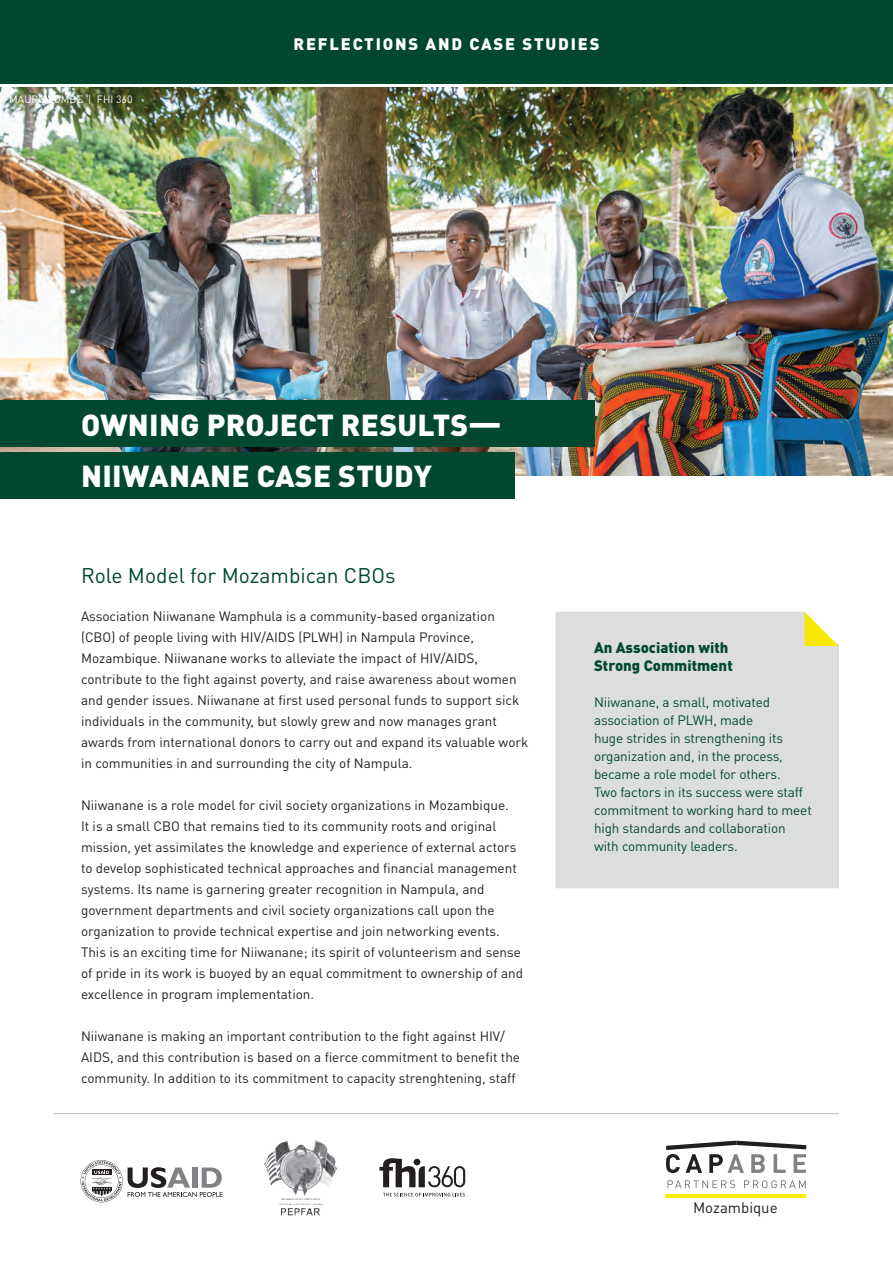
<style>
.page{position:relative;width:893px;height:1263px;background:#fff}
.page>*{position:absolute;margin:0;border:0;box-sizing:border-box;transform-origin:0 0}
.t1{font:900 30px "DINOT";letter-spacing:.01em;color:#fff}
.t2{font:21px "DIN Pro";color:#01482e}
.t3{font:900 16.5px "DINOT";letter-spacing:.11em;color:#fff}
.Sidebar_heading_1{font:900 15px/18px "DIN Pro";color:#01482e}
.t4{font:15px "DINOT";color:#211e1e}
.Body_Copy{font:13.5px/21px "DIN Pro";color:#231f20}
.Sidebar_Body_Copy{font:13.5px/18px "DIN Pro";letter-spacing:-.01em;color:#01482e}
.photo_caption{font:10.5px "DIN Pro";letter-spacing:.01em;color:#fff}
</style>
<div class="page">
<img style="left:0;top:87px;width:893px;height:389px">
<div style="left:0;top:0;width:893px;height:84px;background:#01482e"></div>
<div style="left:0;top:452px;width:515px;height:46px;background:#01482e"></div>
<div style="left:0;top:400px;width:594px;height:47px;background:#01482e"></div>
<hr style="left:54px;top:1113px;width:785px;height:1px;background:#bcbdc0">
<div style="left:555px;top:612px;width:284px;height:276px;background:#dcdddf"></div>
<svg style="left:805px;top:612px;width:34px;height:34px"></svg>
<svg style="left:81px;top:1160px;width:141px;height:42px"></svg>
<svg style="left:665px;top:1140px;width:142px;height:58px"></svg>
<hr style="left:666px;top:1194px;width:140px;height:3px;background:#f9eb0d">
<svg style="left:379px;top:1158px;width:86px;height:29px"></svg>
<svg style="left:383px;top:1193px;width:82px;height:3px"></svg>
<img style="left:264px;top:1140px;width:73px;height:76px">
<p class="photo_caption" style="left:9px;top:92px;width:125px">MAURO VOMBE | FHI 360</p>
<p class="t3" style="left:294px;top:33px;width:307px">REFLECTIONS AND CASE STUDIES</p>
<p class="t1" style="left:81px;top:404px;width:422px">OWNING PROJECT RESULTS—</p>
<p class="t1" style="left:81px;top:455px;width:352px">NIIWANANE CASE STUDY</p>
<p class="t2" style="left:81px;top:561px;width:316px">Role Model for Mozambican CBOs</p>
<p class="Body_Copy" style="left:81px;top:605px;width:449px">Association Niiwanane Wamphula is a community-based organization (CBO) of people living with HIV/AIDS (PLWH) in Nampula Province, Mozambique. Niiwanane works to alleviate the impact of HIV/AIDS, contribute to the fight against poverty, and raise awareness about women and gender issues. Niiwanane at first used personal funds to support sick individuals in the community, but slowly grew and now manages grant awards from international donors to carry out and expand its valuable work in communities in and surrounding the city of Nampula.</p>
<p class="Body_Copy" style="left:81px;top:794px;width:444px">Niiwanane is a role model for civil society organizations in Mozambique.<br>It is a small CBO that remains tied to its community roots and original mission, yet assimilates the knowledge and experience of external actors to develop sophisticated technical approaches and financial management systems. Its name is garnering greater recognition in Nampula, and government departments and civil society organizations call upon the organization to provide technical expertise and join networking events.<br>This is an exciting time for Niiwanane; its spirit of volunteerism and sense of pride in its work is buoyed by an equal commitment to ownership of and excellence in program implementation.</p>
<p class="Body_Copy" style="left:81px;top:1025px;width:441px">Niiwanane is making an important contribution to the fight against HIV/<br>AIDS, and this contribution is based on a fierce commitment to benefit the community. In addition to its commitment to capacity strenghtening, staff</p>
<p class="Sidebar_heading_1" style="left:594px;top:638px;width:140px">An Association with<br>Strong Commitment</p>
<p class="Sidebar_Body_Copy" style="left:594px;top:693px;width:219px">Niiwanane, a small, motivated association of PLWH, made<br>huge strides in strengthening its organization and, in the process, became a role model for others.<br>Two factors in its success were staff commitment to working hard to meet high standards and collaboration with community leaders.</p>
<p class="t4" style="left:693px;top:1198px;width:86px">Mozambique</p>
</div>
